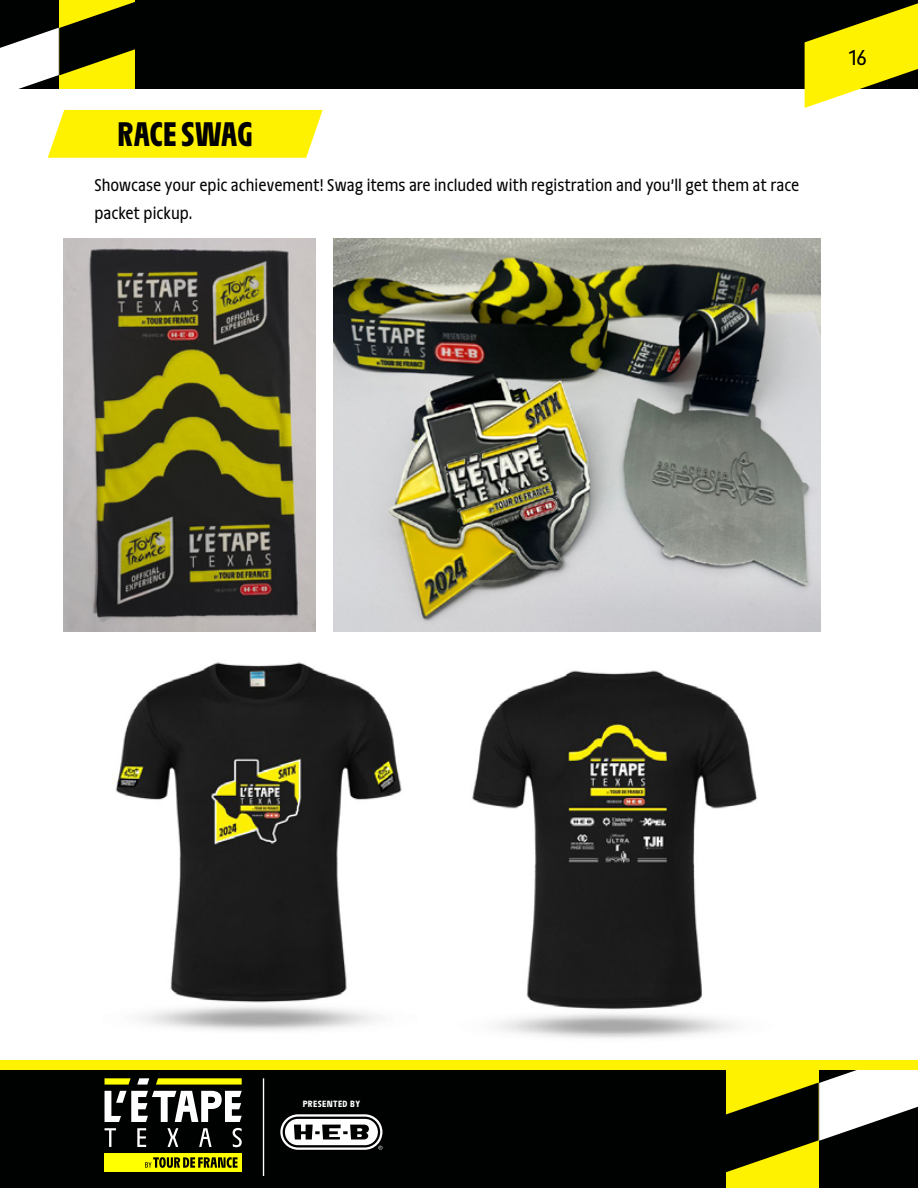
<style>
.page{position:relative;width:918px;height:1188px;background:#fff}
.page>*{position:absolute;margin:0;border:0;box-sizing:border-box;transform-origin:0 0}
.t1{font:700 36px "Galibier Etroit";letter-spacing:-.01em;color:#000}
.t2{font:22.8px "Galibier";color:#000}
.t3{font:18px/27.6px "Galibier";color:#000}
.t4{font:700 9.6px "Galibier";letter-spacing:.04em;color:#fff}
</style>
<div class="page">
<div style="left:0;top:1067px;width:918px;height:121px;background:#000101"></div>
<div style="left:727px;top:1066px;width:92px;height:122px;background:#fff200"></div>
<svg style="left:726px;top:1069px;width:192px;height:103px"></svg>
<svg style="left:156px;top:1078px;width:86px;height:7px"></svg>
<div style="left:105px;top:1153px;width:137px;height:19px;background:#ff0"></div>
<svg style="left:105px;top:1078px;width:26px;height:7px"></svg>
<svg style="left:145px;top:1157px;width:93px;height:11px"></svg>
<svg style="left:105px;top:1091px;width:137px;height:31px"></svg>
<svg style="left:137px;top:1078px;width:12px;height:7px"></svg>
<svg style="left:105px;top:1128px;width:11px;height:19px"></svg>
<svg style="left:137px;top:1128px;width:9px;height:19px"></svg>
<svg style="left:167px;top:1128px;width:11px;height:19px"></svg>
<svg style="left:199px;top:1128px;width:13px;height:19px"></svg>
<svg style="left:233px;top:1128px;width:9px;height:19px"></svg>
<svg style="left:280px;top:1114px;width:102px;height:36px"></svg>
<hr style="left:263px;top:1078px;width:1px;height:98px;background:#fff">
<svg style="left:48px;top:110px;width:275px;height:48px;background:#fff210"></svg>
<div style="left:0;top:0;width:918px;height:89px;background:#000101"></div>
<div style="left:59px;top:0;width:76px;height:89px;background:#fff200"></div>
<svg style="left:0;top:2px;width:135px;height:87px"></svg>
<svg style="left:805px;top:3px;width:113px;height:105px"></svg>
<img style="left:112px;top:662px;width:645px;height:376px">
<img style="left:64px;top:239px;width:252px;height:393px">
<img style="left:333px;top:239px;width:488px;height:393px">
<div style="left:0;top:1060px;width:918px;height:9px;background:#fff200"></div>
<h1 class="t1" style="left:117px;top:116px;width:137px">RACE SWAG</h1>
<p class="t3" style="left:94px;top:172px;width:706px">Showcase your epic achievement! Swag items are included with registration and you’ll get them at race packet pickup.</p>
<p class="t2" style="left:849px;top:45px;width:19px">16</p>
<p class="t4" style="left:303px;top:1098px;width:59px">PRESENTED BY</p>
</div>
